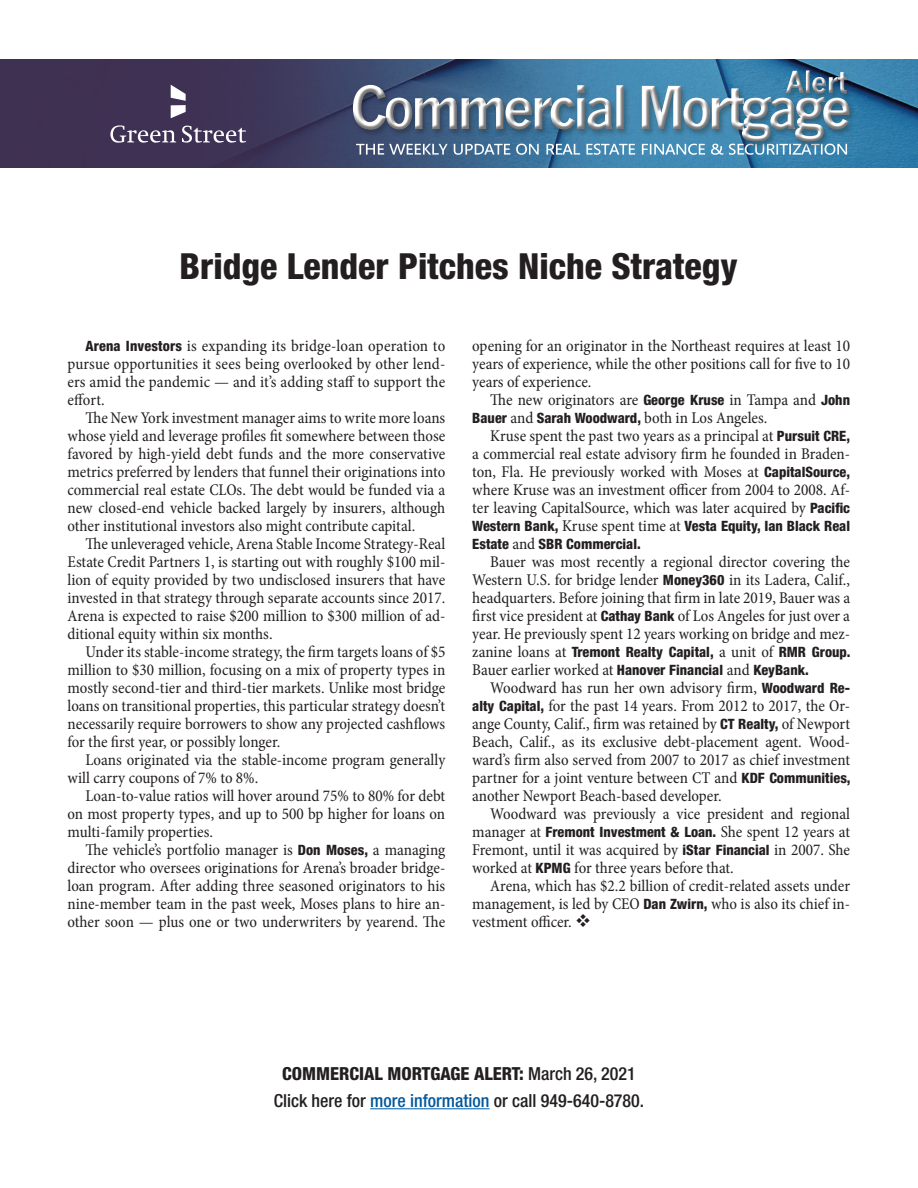
<style>
.page{position:relative;width:918px;height:1188px;background:#fff}
.page>*{position:absolute;margin:0;border:0;box-sizing:border-box;transform-origin:0 0}
.p_1hed{font:800 condensed 36px "Helvetica Neue LT Std";color:#231f20}
.P1jump{font:500 condensed 18px "Helvetica Neue LT Std";color:#231f20}
.P1jump-2{font:800 condensed 18px "Helvetica Neue LT Std";color:#231f20}
.t1{font:condensed 16.5px/18px "Minion Pro";color:#231f20;text-align:justify}
.t2{font:800 condensed 14.25px/18px "Helvetica Neue LT Std";color:#231f20}
.s1{font-family:"Helvetica Neue LT Std";font-weight:800;font-size:14.25px}
.s2{font-family:"Minion Pro";font-weight:400;font-size:16.5px}
.s3{font-weight:500}
.s4{color:#01599f}
</style>
<div class="page">
<img style="left:0;top:60px;width:918px;height:108px">
<img style="left:516px;top:144px;width:148px;height:11px">
<img style="left:711px;top:144px;width:124px;height:11px">
<img style="left:353px;top:85px;width:471px;height:56px">
<img style="left:786px;top:70px;width:61px;height:24px">
<svg style="left:171px;top:85px;width:15px;height:33px"></svg>
<svg style="left:110px;top:125px;width:66px;height:18px"></svg>
<svg style="left:182px;top:126px;width:64px;height:17px"></svg>
<hr style="left:370px;top:1108px;width:120px;height:1px;background:#01599f">
<p class="p_1hed" style="left:179px;top:244px;width:560px">Bridge Lender Pitches Niche Strategy</p>
<p class="t1" style="left:68px;top:337px;width:379px;text-indent:18px"><span class="s1">Arena Investors</span> is expanding its bridge-loan operation to pursue opportunities it sees being overlooked by other lend&shy;ers amid the pandemic — and it’s adding staff to support the effort.</p>
<p class="t1" style="left:68px;top:409px;width:379px;text-indent:18px">The New York investment manager aims to write more loans whose yield and leverage profiles fit somewhere between those favored by high-yield debt funds and the more conservative metrics preferred by lenders that funnel their originations into commercial real estate CLOs. The debt would be funded via a new closed-end vehicle backed largely by insurers, although other institutional investors also might contribute capital.</p>
<p class="t1" style="left:68px;top:535px;width:379px;text-indent:18px">The unleveraged vehicle, Arena Stable Income Strategy-Real Estate Credit Partners 1, is starting out with roughly $100 mil&shy;lion of equity provided by two undisclosed insurers that have invested in that strategy through separate accounts since 2017.<br>Arena is expected to raise $200 million to $300 million of ad&shy;ditional equity within six months.</p>
<p class="t1" style="left:68px;top:643px;width:379px;text-indent:18px">Under its stable-income strategy, the firm targets loans of $5 million to $30 million, focusing on a mix of property types in mostly second-tier and third-tier markets. Unlike most bridge loans on transitional properties, this particular strategy doesn’t necessarily require borrowers to show any projected cashflows for the first year, or possibly longer.</p>
<p class="t1" style="left:68px;top:751px;width:379px;text-indent:18px">Loans originated via the stable-income program generally will carry coupons of 7% to 8%.</p>
<p class="t1" style="left:68px;top:787px;width:379px;text-indent:18px">Loan-to-value ratios will hover around 75% to 80% for debt on most property types, and up to 500 bp higher for loans on multi-family properties.</p>
<p class="t1" style="left:68px;top:841px;width:379px;text-indent:18px">The vehicle’s portfolio manager is <span class="s1">Don Moses,</span> a managing director who oversees originations for Arena’s broader bridge&shy;loan program. After adding three seasoned originators to his nine-member team in the past week, Moses plans to hire an&shy;other soon — plus one or two underwriters by yearend. The</p>
<p class="t1" style="left:472px;top:337px;width:379px">opening for an originator in the Northeast requires at least 10 years of experience, while the other positions call for five to 10 years of experience.</p>
<p class="t1" style="left:472px;top:391px;width:379px;text-indent:18px">The new originators are <span class="s1">George Kruse</span> in Tampa and <span class="s1">John<br>Bauer</span> and <span class="s1">Sarah Woodward,</span> both in Los Angeles.</p>
<p class="t1" style="left:472px;top:427px;width:379px;text-indent:18px">Kruse spent the past two years as a principal at <span class="s1">Pursuit CRE, </span>a commercial real estate advisory firm he founded in Braden&shy;ton, Fla. He previously worked with Moses at <span class="s1">CapitalSource, </span>where Kruse was an investment officer from 2004 to 2008. Af&shy;ter leaving CapitalSource, which was later acquired by <span class="s1">Pacific</span></p>
<p class="t2" style="left:472px;top:517px;width:379px">Western Bank, <span class="s2">Kruse spent time at</span> Vesta Equity, Ian Black Real<br>Estate <span class="s2">and</span> SBR Commercial.</p>
<p class="t1" style="left:472px;top:553px;width:379px;text-indent:18px">Bauer was most recently a regional director covering the Western U.S. for bridge lender <span class="s1">Money360</span> in its Ladera, Calif., headquarters. Before joining that firm in late 2019, Bauer was a first vice president at <span class="s1">Cathay Bank</span> of Los Angeles for just over a year. He previously spent 12 years working on bridge and mez-</p>
<p class="t2" style="left:472px;top:643px;width:380px"><span class="s2">zanine loans at</span> Tremont Realty Capital, <span class="s2">a unit of</span> RMR Group.<br><span class="s2">Bauer earlier worked at</span> Hanover Financial <span class="s2">and</span> KeyBank.</p>
<p class="t1" style="left:472px;top:679px;width:380px;text-indent:18px">Woodward has run her own advisory firm, <span class="s1">Woodward Re&shy;alty Capital,</span> for the past 14 years. From 2012 to 2017, the Or&shy;ange County, Calif., firm was retained by <span class="s1">CT Realty,</span> of Newport Beach, Calif., as its exclusive debt-placement agent. Wood&shy;ward’s firm also served from 2007 to 2017 as chief investment partner for a joint venture between CT and <span class="s1">KDF Communities, </span>another Newport Beach-based developer.</p>
<p class="t1" style="left:472px;top:805px;width:379px;text-indent:18px">Woodward was previously a vice president and regional manager at <span class="s1">Fremont Investment &amp; Loan.</span> She spent 12 years at Fremont, until it was acquired by <span class="s1">iStar Financial</span> in 2007. She worked at <span class="s1">KPMG</span> for three years before that.</p>
<p class="t1" style="left:472px;top:877px;width:379px;text-indent:18px">Arena, which has $2.2 billion of credit-related assets under management, is led by CEO <span class="s1">Dan Zwirn,</span> who is also its chief in&shy;vestment officer. ❖</p>
<p class="P1jump-2" style="left:282px;top:1062px;width:355px">COMMERCIAL MORTGAGE ALERT: <span class="s3">March 26, 2021</span></p>
<p class="P1jump" style="left:274px;top:1090px;width:372px">Click here for <span class="s4">more information</span> or call 949-640-8780.</p>
</div>
